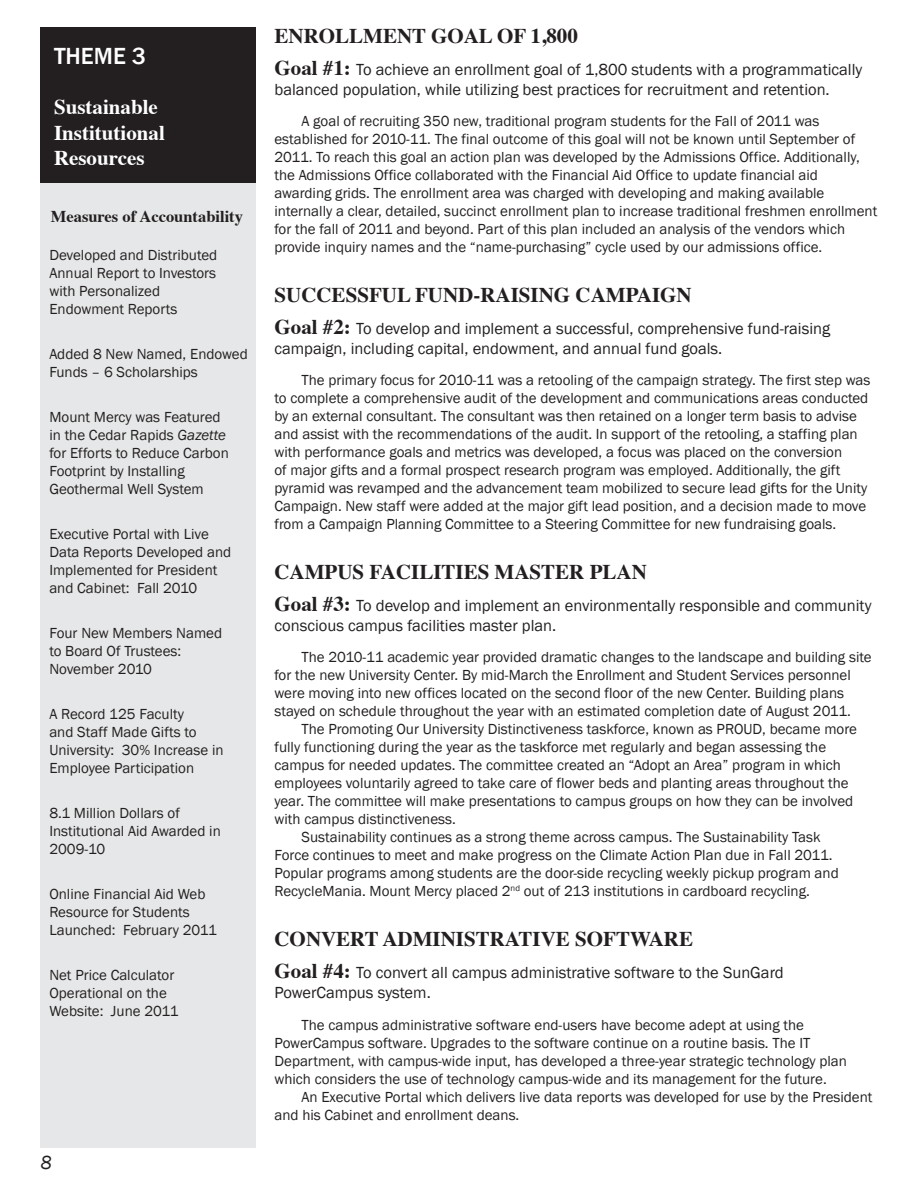
<style>
.page{position:relative;width:918px;height:1188px;background:#fff}
.page>*{position:absolute;margin:0;border:0;box-sizing:border-box;transform-origin:0 0}
.t1{font:500 24px "Franklin Gothic";color:#fff}
.t2{font:700 21px "Times";color:#231f20}
.t3{font:700 21px/25.2px "Times";color:#fff}
.t4{font:italic 19.5px "Franklin Gothic";color:#231f20}
.t5{font:16.5px/19.8px "Franklin Gothic";color:#231f20}
.t6{font:700 16.5px "Times";color:#231f20}
.t7{font:15px/18px "Franklin Gothic";color:#231f20}
.s1{font-style:italic}
.s2{font-family:"Times";font-weight:700;font-size:21px}
</style>
<div class="page">
<div style="left:40px;top:174px;width:216px;height:974px;background:#e6e7e8"></div>
<div style="left:40px;top:27px;width:216px;height:155px;background:#231f20"></div>
<h1 class="t1" style="left:54px;top:41px;width:94px">THEME 3</h1>
<h2 class="t3" style="left:54px;top:93px;width:112px">Sustainable<br>Institutional<br>Resources</h2>
<p class="t6" style="left:51px;top:200px;width:194px">Measures of Accountability</p>
<p class="t7" style="left:49px;top:247px;width:169px">Developed and Distributed<br>Annual Report to Investors with Personalized<br>Endowment Reports</p>
<p class="t7" style="left:49px;top:346px;width:200px">Added 8 New Named, Endowed<br>Funds – 6 Scholarships</p>
<p class="t7" style="left:49px;top:409px;width:181px">Mount Mercy was Featured in the Cedar Rapids <span class="s1">Gazette </span>for Efforts to Reduce Carbon<br>Footprint by Installing<br>Geothermal Well System</p>
<p class="t7" style="left:49px;top:526px;width:183px">Executive Portal with Live<br>Data Reports Developed and<br>Implemented for President and Cabinet: Fall 2010</p>
<p class="t7" style="left:49px;top:625px;width:174px">Four New Members Named to Board Of Trustees:<br>November 2010</p>
<p class="t7" style="left:49px;top:706px;width:176px">A Record 125 Faculty<br>and Staff Made Gifts to<br>University: 30% Increase in<br>Employee Participation</p>
<p class="t7" style="left:49px;top:805px;width:173px">8.1 Million Dollars of<br>Institutional Aid Awarded in<br>2009-10</p>
<p class="t7" style="left:49px;top:886px;width:169px">Online Financial Aid Web<br>Resource for Students<br>Launched: February 2011</p>
<p class="t7" style="left:49px;top:967px;width:131px">Net Price Calculator<br>Operational on the<br>Website: June 2011</p>
<h3 class="t4" style="left:40px;top:1150px;width:13px">8</h3>
<h2 class="t2" style="left:274px;top:16px;width:305px">ENROLLMENT GOAL OF 1,800</h2>
<p class="t5" style="left:274px;top:60px;width:589px"><span class="s2">Goal #1:</span> To achieve an enrollment goal of 1,800 students with a programmatically balanced population, while utilizing best practices for recruitment and retention.</p>
<p class="t7" style="left:274px;top:112px;width:604px;text-indent:27px">A goal of recruiting 350 new, traditional program students for the Fall of 2011 was established for 2010-11. The final outcome of this goal will not be known until September of 2011. To reach this goal an action plan was developed by the Admissions Office. Additionally, the Admissions Office collaborated with the Financial Aid Office to update financial aid awarding grids. The enrollment area was charged with developing and making available internally a clear, detailed, succinct enrollment plan to increase traditional freshmen enrollment for the fall of 2011 and beyond. Part of this plan included an analysis of the vendors which provide inquiry names and the “name-purchasing” cycle used by our admissions office.</p>
<h2 class="t2" style="left:274px;top:275px;width:419px">SUCCESSFUL FUND-RAISING CAMPAIGN</h2>
<p class="t5" style="left:274px;top:319px;width:557px"><span class="s2">Goal #2:</span> To develop and implement a successful, comprehensive fund-raising campaign, including capital, endowment, and annual fund goals.</p>
<p class="t7" style="left:274px;top:372px;width:598px;text-indent:27px">The primary focus for 2010-11 was a retooling of the campaign strategy. The first step was to complete a comprehensive audit of the development and communications areas conducted by an external consultant. The consultant was then retained on a longer term basis to advise and assist with the recommendations of the audit. In support of the retooling, a staffing plan with performance goals and metrics was developed, a focus was placed on the conversion<br>of major gifts and a formal prospect research program was employed. Additionally, the gift pyramid was revamped and the advancement team mobilized to secure lead gifts for the Unity Campaign. New staff were added at the major gift lead position, and a decision made to move from a Campaign Planning Committee to a Steering Committee for new fundraising goals.</p>
<h2 class="t2" style="left:274px;top:552px;width:374px">CAMPUS FACILITIES MASTER PLAN</h2>
<p class="t5" style="left:274px;top:596px;width:599px"><span class="s2">Goal #3:</span> To develop and implement an environmentally responsible and community conscious campus facilities master plan.</p>
<p class="t7" style="left:274px;top:649px;width:599px;text-indent:27px">The 2010-11 academic year provided dramatic changes to the landscape and building site for the new University Center. By mid-March the Enrollment and Student Services personnel were moving into new offices located on the second floor of the new Center. Building plans stayed on schedule throughout the year with an estimated completion date of August 2011.</p>
<p class="t7" style="left:302px;top:721px;width:557px">The Promoting Our University Distinctiveness taskforce, known as PROUD, became more</p>
<p class="t7" style="left:274px;top:739px;width:553px">fully functioning during the year as the taskforce met regularly and began assessing the</p>
<p class="t7" style="left:274px;top:757px;width:568px">campus for needed updates. The committee created an “Adopt an Area” program in which</p>
<p class="t7" style="left:274px;top:775px;width:576px">employees voluntarily agreed to take care of flower beds and planting areas throughout the</p>
<p class="t7" style="left:274px;top:793px;width:580px">year. The committee will make presentations to campus groups on how they can be involved</p>
<p class="t7" style="left:274px;top:811px;width:183px">with campus distinctiveness.</p>
<p class="t7" style="left:302px;top:829px;width:521px">Sustainability continues as a strong theme across campus. The Sustainability Task</p>
<p class="t7" style="left:274px;top:847px;width:560px">Force continues to meet and make progress on the Climate Action Plan due in Fall 2011.</p>
<p class="t7" style="left:274px;top:865px;width:566px">Popular programs among students are the door-side recycling weekly pickup program and</p>
<p class="t7" style="left:274px;top:883px;width:537px">RecycleMania. Mount Mercy placed 2<sup>nd</sup> out of 213 institutions in cardboard recycling.</p>
<h2 class="t2" style="left:274px;top:919px;width:420px">CONVERT ADMINISTRATIVE SOFTWARE</h2>
<p class="t5" style="left:274px;top:963px;width:511px"><span class="s2">Goal #4:</span> To convert all campus administrative software to the SunGard<br>PowerCampus system.</p>
<p class="t7" style="left:274px;top:1016px;width:574px;text-indent:27px">The campus administrative software end-users have become adept at using the PowerCampus software. Upgrades to the software continue on a routine basis. The IT Department, with campus-wide input, has developed a three-year strategic technology plan which considers the use of technology campus-wide and its management for the future.</p>
<p class="t7" style="left:274px;top:1088px;width:600px;text-indent:27px">An Executive Portal which delivers live data reports was developed for use by the President and his Cabinet and enrollment deans.</p>
</div>
